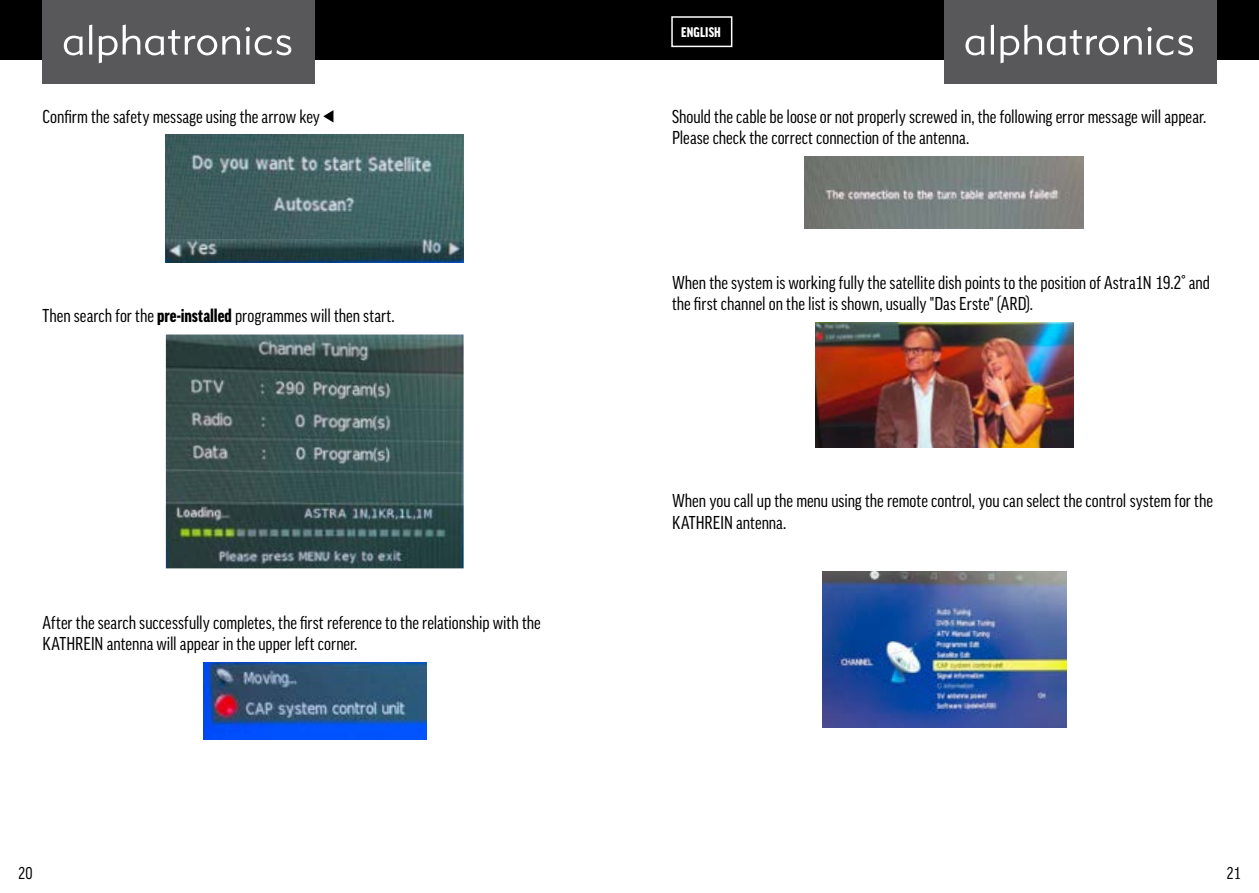
<style>
.page{position:relative;width:1259px;height:893px;background:#fff}
.page>*{position:absolute;margin:0;border:0;box-sizing:border-box;transform-origin:0 0}
.t1{font:condensed 18px/21.6px "Good";color:#000}
.t2{font:condensed 16.5px "Good";color:#000}
.t3{font:900 condensed 13.5px "Good";letter-spacing:.01em;color:#fff}
.s1{font-weight:900}
</style>
<div class="page">
<div style="left:0;top:0;width:308px;height:60px;background:#000"></div>
<div style="left:308px;top:0;width:321px;height:60px;background:#000"></div>
<div style="left:629px;top:0;width:321px;height:60px;background:#000"></div>
<div style="left:950px;top:0;width:309px;height:60px;background:#000"></div>
<div style="left:43px;top:0;width:272px;height:84px;background:#58585a"></div>
<svg style="left:64px;top:36px;width:19px;height:19px"></svg>
<svg style="left:89px;top:25px;width:3px;height:30px"></svg>
<svg style="left:99px;top:25px;width:141px;height:38px"></svg>
<svg style="left:246px;top:27px;width:45px;height:28px"></svg>
<div style="left:944px;top:0;width:272px;height:84px;background:#58585a"></div>
<svg style="left:965px;top:36px;width:19px;height:19px"></svg>
<svg style="left:990px;top:25px;width:4px;height:30px"></svg>
<svg style="left:1000px;top:25px;width:141px;height:38px"></svg>
<svg style="left:1147px;top:27px;width:46px;height:28px"></svg>
<div style="left:671px;top:16px;width:61px;height:31px;border:2px solid #fff"></div>
<svg style="left:323px;top:110px;width:10px;height:13px"></svg>
<img style="left:166px;top:135px;width:297px;height:127px">
<img style="left:166px;top:334px;width:297px;height:234px">
<img style="left:203px;top:662px;width:223px;height:78px">
<img style="left:805px;top:156px;width:278px;height:72px">
<img style="left:815px;top:322px;width:258px;height:125px">
<img style="left:822px;top:571px;width:244px;height:157px">
<p class="t1" style="left:43px;top:105px;width:279px">Confirm the safety message using the arrow key</p>
<p class="t1" style="left:43px;top:305px;width:354px">Then search for the <span class="s1">pre-installed</span> programmes will then start.</p>
<p class="t1" style="left:43px;top:611px;width:500px">After the search successfully completes, the first reference to the relationship with the<br>KATHREIN antenna will appear in the upper left corner.</p>
<p class="t3" style="left:681px;top:25px;width:41px">ENGLISH</p>
<p class="t1" style="left:672px;top:105px;width:536px">Should the cable be loose or not properly screwed in, the following error message will appear.<br>Please check the correct connection of the antenna.</p>
<p class="t1" style="left:672px;top:271px;width:539px">When the system is working fully the satellite dish points to the position of Astra1N 19.2° and the first channel on the list is shown, usually "Das Erste" (ARD).</p>
<p class="t1" style="left:672px;top:490px;width:542px">When you call up the menu using the remote control, you can select the control system for the<br>KATHREIN antenna.</p>
<p class="t2" style="left:18px;top:864px;width:16px">20</p>
<p class="t2" style="left:1226px;top:864px;width:16px">21</p>
</div>
